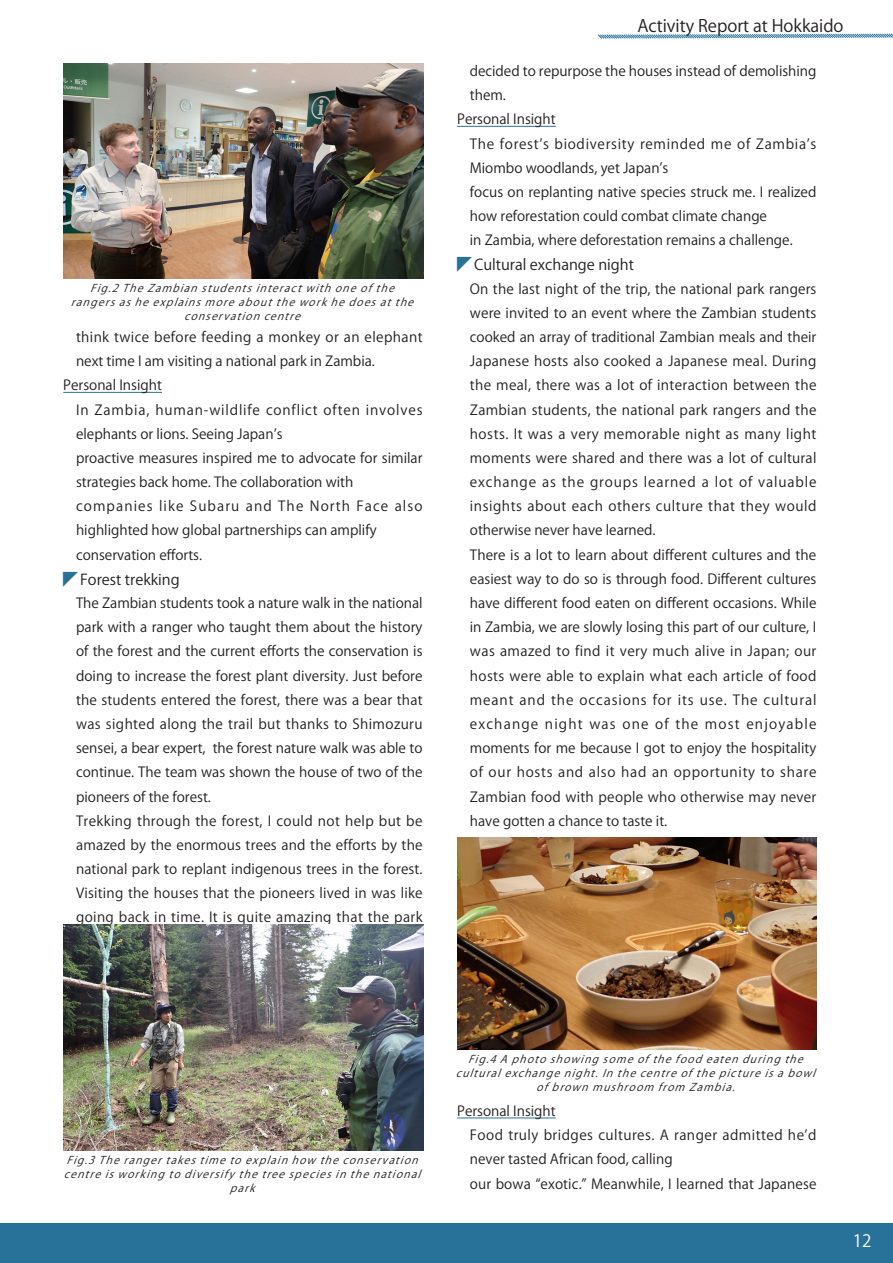
<style>
.page{position:relative;width:893px;height:1263px;background:#fff}
.page>*{position:absolute;margin:0;border:0;box-sizing:border-box;transform-origin:0 0}
.t1{font:16.95px "Koz Go Pr 6 N";letter-spacing:-.01em;color:#231f20}
.t2{font:16.95px "Koz Go Pr 6 N";color:#fff}
.t3{font:14.85px "Koz Go Pr 6 N";color:#231f20}
.本文２段組{font:13.8px/24.2px "Koz Go Pr 6 N";color:#231f20}
.本文２段組-2{font:13.8px/24.2px "Koz Go Pr 6 N";letter-spacing:.025em;color:#231f20}
.本文２段組-3{font:13.8px/24.2px "Koz Go Pr 6 N";letter-spacing:.06em;color:#231f20}
.本文２段組-4{font:13.8px/24.2px "Koz Go Pr 6 N";letter-spacing:.035em;color:#231f20}
.本文２段組-5{font:13.8px/24.2px "Koz Go Pr 6 N";letter-spacing:.05em;color:#231f20}
.下線小タイトル_blue{font:13.8px "Koz Go Pr 6 N";color:#231f20}
.写真キャプション{font:italic 10.65px/13.8px "Koz Go Pr 6 N";color:#231f20;text-align:center}
.s1{color:#28729a}
</style>
<div class="page">
<svg style="left:598px;top:33px;width:295px;height:6px"></svg>
<div style="left:0;top:1223px;width:893px;height:40px;background:#28729a"></div>
<hr style="left:63px;top:392px;width:99px;height:1px;background:#28729a">
<hr style="left:457px;top:126px;width:99px;height:1px;background:#28729a">
<hr style="left:457px;top:1117px;width:99px;height:1px;background:#28729a">
<img style="left:457px;top:837px;width:359px;height:212px">
<img style="left:64px;top:64px;width:359px;height:215px">
<img style="left:64px;top:925px;width:359px;height:225px">
<p class="写真キャプション" style="left:71px;top:282px;width:350px">Fig.2 The Zambian students interact with one of the rangers as he explains more about the work he does at the conservation centre</p>
<p class="本文２段組-2" style="left:76px;top:325px;width:348px">think twice before feeding a monkey or an elephant next time I am visiting a national park in Zambia.</p>
<p class="下線小タイトル_blue" style="left:63px;top:377px;width:100px">Personal Insight</p>
<p class="本文２段組-3" style="left:76px;top:398px;width:348px">In Zambia, human-wildlife conflict often involves elephants or lions. Seeing Japan’s</p>
<p class="本文２段組" style="left:76px;top:446px;width:348px">proactive measures inspired me to advocate for similar strategies back home. The collaboration with</p>
<p class="本文２段組" style="left:76px;top:494px;width:348px">companies like Subaru and The North Face also highlighted how global partnerships can amplify</p>
<p class="本文２段組" style="left:76px;top:543px;width:128px">conservation efforts.</p>
<p class="t3" style="left:63px;top:571px;width:118px"><span class="s1">◤</span>Forest trekking</p>
<p class="本文２段組" style="left:76px;top:591px;width:348px;text-align:justify">The Zambian students took a nature walk in the national park with a ranger who taught them about the history of the forest and the current efforts the conservation is doing to increase the forest plant diversity. Just before the students entered the forest, there was a bear that was sighted along the trail but thanks to Shimozuru sensei, a bear expert, the forest nature walk was able to continue. The team was shown the house of two of the pioneers of the forest.</p>
<p class="本文２段組" style="left:76px;top:809px;width:348px;text-align:justify">Trekking through the forest, I could not help but be amazed by the enormous trees and the efforts by the national park to replant indigenous trees in the forest.<br>Visiting the houses that the pioneers lived in was like going back in time. It is quite amazing that the park</p>
<p class="t1" style="left:637px;top:16px;width:208px">Activity Report at Hokkaido</p>
<p class="本文２段組" style="left:470px;top:59px;width:348px">decided to repurpose the houses instead of demolishing them.</p>
<p class="下線小タイトル_blue" style="left:457px;top:111px;width:100px">Personal Insight</p>
<p class="本文２段組-5" style="left:470px;top:132px;width:348px">The forest’s biodiversity reminded me of Zambia’s<br>Miombo woodlands, yet Japan’s</p>
<p class="本文２段組" style="left:470px;top:180px;width:348px">focus on replanting native species struck me. I realized how reforestation could combat climate change</p>
<p class="本文２段組" style="left:470px;top:228px;width:324px">in Zambia, where deforestation remains a challenge.</p>
<p class="t3" style="left:457px;top:257px;width:178px"><span class="s1">◤</span>Cultural exchange night</p>
<p class="本文２段組" style="left:470px;top:277px;width:348px;text-align:justify">On the last night of the trip, the national park rangers were invited to an event where the Zambian students cooked an array of traditional Zambian meals and their Japanese hosts also cooked a Japanese meal. During the meal, there was a lot of interaction between the Zambian students, the national park rangers and the hosts. It was a very memorable night as many light moments were shared and there was a lot of cultural exchange as the groups learned a lot of valuable insights about each others culture that they would otherwise never have learned.</p>
<p class="本文２段組" style="left:470px;top:543px;width:348px;text-align:justify">There is a lot to learn about different cultures and the easiest way to do so is through food. Different cultures have different food eaten on different occasions. While in Zambia, we are slowly losing this part of our culture, I was amazed to find it very much alive in Japan; our hosts were able to explain what each article of food meant and the occasions for its use. The cultural exchange night was one of the most enjoyable moments for me because I got to enjoy the hospitality of our hosts and also had an opportunity to share Zambian food with people who otherwise may never have gotten a chance to taste it.</p>
<p class="写真キャプション" style="left:64px;top:1153px;width:364px">Fig.3 The ranger takes time to explain how the conservation centre is working to diversify the tree species in the national park</p>
<p class="写真キャプション" style="left:456px;top:1052px;width:368px">Fig.4 A photo showing some of the food eaten during the cultural exchange night. In the centre of the picture is a bowl of brown mushroom from Zambia.</p>
<p class="下線小タイトル_blue" style="left:457px;top:1103px;width:100px">Personal Insight</p>
<p class="本文２段組-4" style="left:470px;top:1123px;width:348px">Food truly bridges cultures. A ranger admitted he’d never tasted African food, calling</p>
<p class="本文２段組" style="left:470px;top:1172px;width:348px">our bowa “exotic.” Meanwhile, I learned that Japanese</p>
<p class="t2" style="left:853px;top:1231px;width:20px">12</p>
</div>
